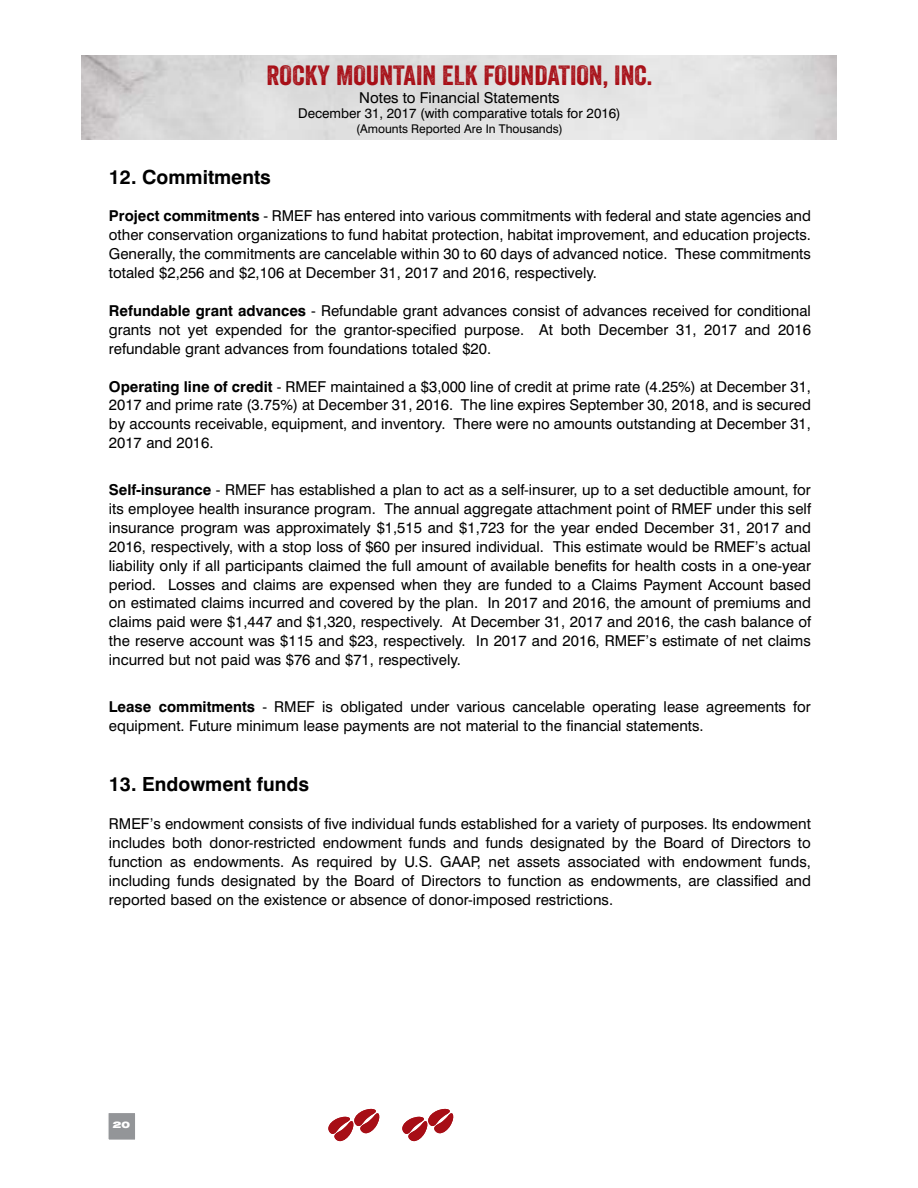
<style>
.page{position:relative;width:918px;height:1188px;background:#fff}
.page>*{position:absolute;margin:0;border:0;box-sizing:border-box;transform-origin:0 0}
.t1{font:27px "Veneer";color:#a70e16;scale:1.09 1}
.t2{font:700 19.5px "Swiss 721 BT";color:#000}
.t3{font:15px/18.9px "Swiss 721 BT";color:#000;text-align:justify}
.t4{font:13.5px "Swiss 721 BT";color:#000}
.t5{font:12px "Swiss 721 BT";color:#000}
.t6{font:900 expanded 9px "Swiss 721 BT";color:#fff}
.s1{font-weight:700}
</style>
<div class="page">
<div style="left:107px;top:1112px;width:30px;height:29px;background:#939598;border:2px solid #fff"></div>
<svg style="left:402px;top:1109px;width:51px;height:33px"></svg>
<svg style="left:328px;top:1109px;width:51px;height:33px"></svg>
<h1 class="t1" style="left:267px;top:58px;width:355px">ROCKY MOUNTAIN ELK FOUNDATION, INC.</h1>
<p class="t3" style="left:359px;top:88px;width:202px">Notes to Financial Statements</p>
<p class="t4" style="left:298px;top:105px;width:324px">December 31, 2017 (with comparative totals for 2016)</p>
<p class="t5" style="left:356px;top:121px;width:208px">(Amounts Reported Are In Thousands)</p>
<h2 class="t2" style="left:109px;top:165px;width:163px">12. Commitments</h2>
<p class="t3" style="left:109px;top:207px;width:704px"><span class="s1">Project commitments</span> - RMEF has entered into various commitments with federal and state agencies and other conservation organizations to fund habitat protection, habitat improvement, and education projects.<br>Generally, the commitments are cancelable within 30 to 60 days of advanced notice. These commitments totaled $2,256 and $2,106 at December 31, 2017 and 2016, respectively.</p>
<p class="t3" style="left:109px;top:301px;width:704px"><span class="s1">Refundable grant advances</span> - Refundable grant advances consist of advances received for conditional grants not yet expended for the grantor-specified purpose. At both December 31, 2017 and 2016 refundable grant advances from foundations totaled $20.</p>
<p class="t3" style="left:109px;top:377px;width:704px"><span class="s1">Operating line of credit</span> - RMEF maintained a $3,000 line of credit at prime rate (4.25%) at December 31, 2017 and prime rate (3.75%) at December 31, 2016. The line expires September 30, 2018, and is secured by accounts receivable, equipment, and inventory. There were no amounts outstanding at December 31, 2017 and 2016.</p>
<p class="t3" style="left:109px;top:480px;width:704px"><span class="s1">Self-insurance</span> - RMEF has established a plan to act as a self-insurer, up to a set deductible amount, for its employee health insurance program. The annual aggregate attachment point of RMEF under this self insurance program was approximately $1,515 and $1,723 for the year ended December 31, 2017 and 2016, respectively, with a stop loss of $60 per insured individual. This estimate would be RMEF’s actual liability only if all participants claimed the full amount of available benefits for health costs in a one-year period. Losses and claims are expensed when they are funded to a Claims Payment Account based on estimated claims incurred and covered by the plan. In 2017 and 2016, the amount of premiums and claims paid were $1,447 and $1,320, respectively. At December 31, 2017 and 2016, the cash balance of the reserve account was $115 and $23, respectively. In 2017 and 2016, RMEF’s estimate of net claims incurred but not paid was $76 and $71, respectively.</p>
<p class="t3" style="left:109px;top:697px;width:704px"><span class="s1">Lease commitments</span> - RMEF is obligated under various cancelable operating lease agreements for equipment. Future minimum lease payments are not material to the financial statements.</p>
<h2 class="t2" style="left:109px;top:772px;width:202px">13. Endowment funds</h2>
<p class="t3" style="left:109px;top:814px;width:704px">RMEF’s endowment consists of five individual funds established for a variety of purposes. Its endowment includes both donor-restricted endowment funds and funds designated by the Board of Directors to function as endowments. As required by U.S. GAAP, net assets associated with endowment funds, including funds designated by the Board of Directors to function as endowments, are classified and reported based on the existence or absence of donor-imposed restrictions.</p>
<p class="t6" style="left:113px;top:1120px;width:19px">20</p>
</div>
